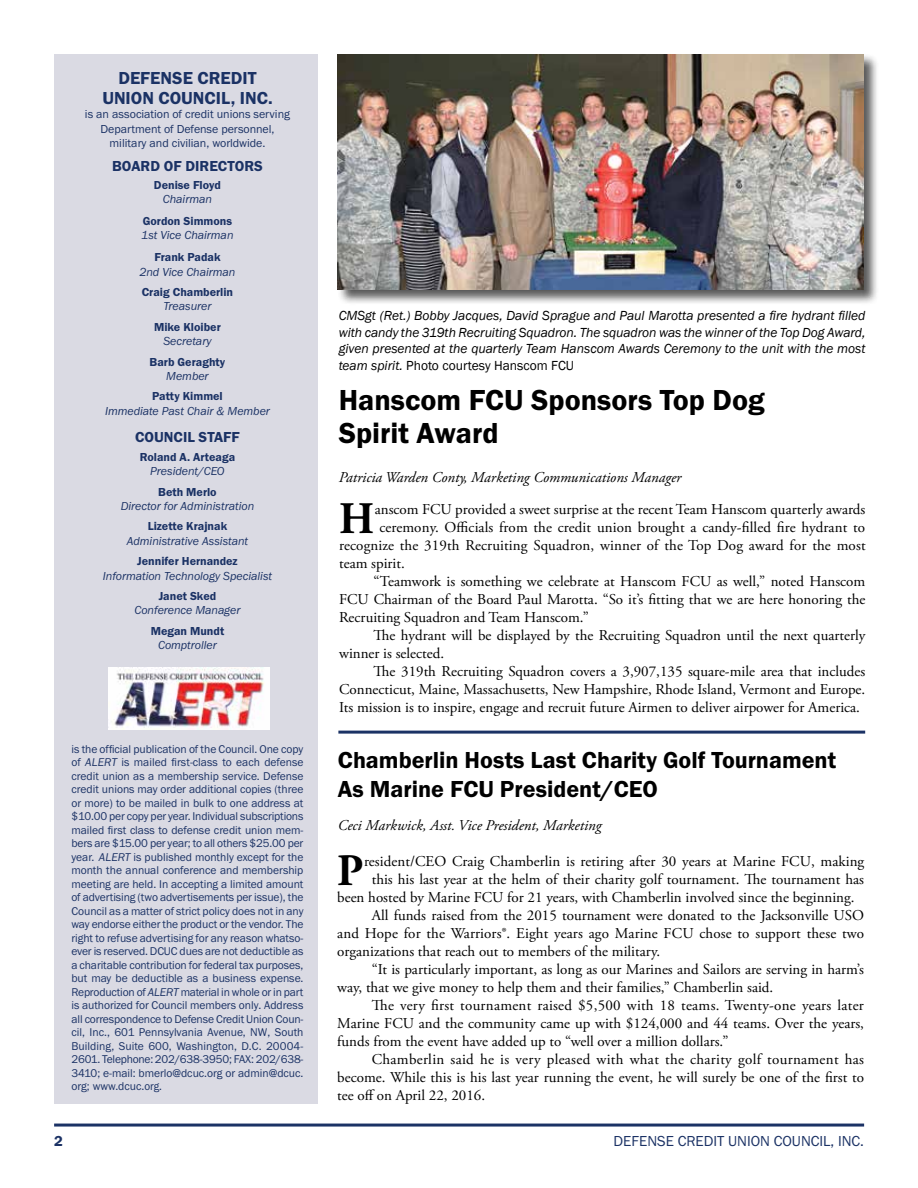
<style>
.page{position:relative;width:918px;height:1188px;background:#fff}
.page>*{position:absolute;margin:0;border:0;box-sizing:border-box;transform-origin:0 0}
.t1{font:700 45px "Adobe Garamond Pro";color:#000}
.t2{font:600 30px/33px "Franklin Gothic FS";color:#000}
.t3{font:600 24px/28.8px "Franklin Gothic FS";color:#000}
.t4{font:600 18px/20.2px "Franklin Gothic FS";color:#1b3265;text-align:center}
.t5{font:15px "Adobe Garamond Pro";color:#000}
.t6{font:italic 15px "Adobe Garamond Pro";color:#000}
.t7{font:15px "Adobe Garamond Pro";letter-spacing:.02em;color:#000}
.t8{font:15px "Franklin Gothic FS";color:#1b3265}
.t9{font:600 15px "Franklin Gothic FS";color:#1b3265}
.t10{font:italic 13.5px/16.5px "Franklin Gothic";color:#000;text-align:justify}
.t11{font:italic 12px "Franklin Gothic FS";color:#1b3265}
.t12{font:600 12px "Franklin Gothic FS";color:#1b3265}
.t13{font:12px/14.4px "Franklin Gothic FS";color:#1b3265;text-align:center}
.t14{font:11.7px/13.5px "Franklin Gothic FS";letter-spacing:-.005em;color:#1b3265;text-align:justify}
.s1{font-style:italic}
.s2{font-style:normal}
</style>
<div class="page">
<div style="left:54px;top:54px;width:263px;height:1050px;background:#dadae3"></div>
<hr style="left:54px;top:1124px;width:810px;height:3px;background:#1b3265">
<img style="left:109px;top:667px;width:161px;height:62px">
<hr style="left:338px;top:731px;width:527px;height:3px;background:#1b3265">
<div style="left:337px;top:53px;width:543px;height:252px;background:#000;opacity:.65"></div>
<img style="left:338px;top:54px;width:526px;height:236px">
<p class="t4" style="left:102px;top:68px;width:172px">DEFENSE CREDIT<br>UNION COUNCIL, INC.</p>
<p class="t13" style="left:85px;top:107px;width:206px">is an association of credit unions serving<br>Department of Defense personnel, military and civilian, worldwide.</p>
<p class="t9" style="left:112px;top:158px;width:152px">BOARD OF DIRECTORS</p>
<p class="t12" style="left:154px;top:178px;width:69px">Denise Floyd</p>
<p class="t11" style="left:163px;top:192px;width:51px">Chairman</p>
<p class="t12" style="left:143px;top:214px;width:91px">Gordon Simmons</p>
<p class="t11" style="left:141px;top:229px;width:94px">1st Vice Chairman</p>
<p class="t12" style="left:154px;top:251px;width:68px">Frank Padak</p>
<p class="t11" style="left:139px;top:265px;width:98px">2nd Vice Chairman</p>
<p class="t12" style="left:142px;top:285px;width:93px">Craig Chamberlin</p>
<p class="t11" style="left:163px;top:300px;width:49px">Treasurer</p>
<p class="t12" style="left:154px;top:320px;width:68px">Mike Kloiber</p>
<p class="t11" style="left:163px;top:335px;width:50px">Secretary</p>
<p class="t12" style="left:150px;top:355px;width:77px">Barb Geraghty</p>
<p class="t11" style="left:166px;top:369px;width:44px">Member</p>
<p class="t12" style="left:152px;top:390px;width:72px">Patty Kimmel</p>
<p class="t11" style="left:105px;top:404px;width:166px">Immediate Past Chair &amp; Member</p>
<p class="t9" style="left:135px;top:428px;width:106px">COUNCIL STAFF</p>
<p class="t12" style="left:140px;top:450px;width:97px">Roland A. Arteaga</p>
<p class="t11" style="left:150px;top:464px;width:76px">President/CEO</p>
<p class="t12" style="left:158px;top:485px;width:60px">Beth Merlo</p>
<p class="t11" style="left:121px;top:499px;width:135px">Director for Administration</p>
<p class="t12" style="left:148px;top:520px;width:81px">Lizette Krajnak</p>
<p class="t11" style="left:127px;top:534px;width:123px">Administrative Assistant</p>
<p class="t12" style="left:137px;top:554px;width:102px">Jennifer Hernandez</p>
<p class="t11" style="left:103px;top:569px;width:171px">Information Technology Specialist</p>
<p class="t12" style="left:159px;top:589px;width:59px">Janet Sked</p>
<p class="t11" style="left:135px;top:604px;width:107px">Conference Manager</p>
<p class="t12" style="left:151px;top:624px;width:75px">Megan Mundt</p>
<p class="t11" style="left:158px;top:638px;width:60px">Comptroller</p>
<p class="t14" style="left:71px;top:742px;width:234px">is the official publication of the Council. One copy of <span class="s1">ALERT</span> is mailed first-class to each defense credit union as a membership service. Defense credit unions may order additional copies (three or more) to be mailed in bulk to one address at $10.00 per copy per year. Individual subscriptions mailed first class to defense credit union mem&shy;bers are $15.00 per year; to all others $25.00 per year. <span class="s1">ALERT</span> is published monthly except for the month the annual conference and membership meeting are held. In accepting a limited amount of advertising (two advertisements per issue), the Council as a matter of strict policy does not in any way endorse either the product or the vendor. The right to refuse advertising for any reason whatso&shy;ever is reserved. DCUC dues are not deductible as a charitable contribution for federal tax purposes, but may be deductible as a business expense.<br>Reproduction of <span class="s1">ALERT</span> material in whole or in part is authorized for Council members only. Address all correspondence to Defense Credit Union Coun&shy;cil, Inc., 601 Pennsylvania Avenue, NW, South Building, Suite 600, Washington, D.C. 20004- 2601. Telephone: 202/638-3950; FAX: 202/638- 3410; e-mail: bmerlo@dcuc.org or admin@dcuc. org; www.dcuc.org.</p>
<p class="t10" style="left:339px;top:308px;width:528px">CMSgt (Ret.) Bobby Jacques, David Sprague and Paul Marotta presented a fire hydrant filled with candy the 319th Recruiting Squadron. The squadron was the winner of the Top Dog Award, given presented at the quarterly Team Hanscom Awards Ceremony to the unit with the most team spirit. <span class="s2">Photo courtesy Hanscom FCU</span></p>
<h2 class="t2" style="left:339px;top:384px;width:428px">Hanscom FCU Sponsors Top Dog<br>Spirit Award</h2>
<p class="t6" style="left:339px;top:468px;width:344px">Patricia Warden Conty, Marketing Communications Manager</p>
<h1 class="t1" style="left:339px;top:493px;width:37px">H</h1>
<p class="t5" style="left:375px;top:500px;width:492px">anscom FCU provided a sweet surprise at the recent Team Hanscom quarterly awards</p>
<p class="t5" style="left:379px;top:518px;width:487px">ceremony. Officials from the credit union brought a candy-filled fire hydrant to</p>
<p class="t5" style="left:339px;top:536px;width:528px">recognize the 319th Recruiting Squadron, winner of the Top Dog award for the most</p>
<p class="t5" style="left:339px;top:554px;width:67px">team spirit.</p>
<p class="t5" style="left:374px;top:572px;width:493px">“Teamwork is something we celebrate at Hanscom FCU as well,” noted Hanscom</p>
<p class="t5" style="left:339px;top:590px;width:528px">FCU Chairman of the Board Paul Marotta. “So it’s fitting that we are here honoring the</p>
<p class="t5" style="left:339px;top:608px;width:251px">Recruiting Squadron and Team Hanscom.”</p>
<p class="t5" style="left:374px;top:626px;width:493px">The hydrant will be displayed by the Recruiting Squadron until the next quarterly</p>
<p class="t5" style="left:339px;top:644px;width:106px">winner is selected.</p>
<p class="t5" style="left:374px;top:662px;width:493px">The 319th Recruiting Squadron covers a 3,907,135 square-mile area that includes</p>
<p class="t5" style="left:339px;top:680px;width:528px">Connecticut, Maine, Massachusetts, New Hampshire, Rhode Island, Vermont and Europe.</p>
<p class="t5" style="left:339px;top:698px;width:522px">Its mission is to inspire, engage and recruit future Airmen to deliver airpower for America.</p>
<h3 class="t3" style="left:338px;top:746px;width:500px">Chamberlin Hosts Last Charity Golf Tournament<br>As Marine FCU President/CEO</h3>
<p class="t6" style="left:338px;top:816px;width:265px">Ceci Markwick, Asst. Vice President, Marketing</p>
<h1 class="t1" style="left:337px;top:845px;width:28px">P</h1>
<p class="t5" style="left:364px;top:852px;width:502px">resident/CEO Craig Chamberlin is retiring after 30 years at Marine FCU, making</p>
<p class="t5" style="left:372px;top:870px;width:494px">this his last year at the helm of their charity golf tournament. The tournament has</p>
<p class="t5" style="left:337px;top:888px;width:519px">been hosted by Marine FCU for 21 years, with Chamberlin involved since the beginning.</p>
<p class="t5" style="left:372px;top:906px;width:494px">All funds raised from the 2015 tournament were donated to the Jacksonville USO</p>
<p class="t5" style="left:337px;top:924px;width:528px">and Hope for the Warriors®. Eight years ago Marine FCU chose to support these two</p>
<p class="t5" style="left:337px;top:942px;width:324px">organizations that reach out to members of the military.</p>
<p class="t5" style="left:372px;top:960px;width:494px">“It is particularly important, as long as our Marines and Sailors are serving in harm’s</p>
<p class="t5" style="left:337px;top:978px;width:438px">way, that we give money to help them and their families,” Chamberlin said.</p>
<p class="t5" style="left:372px;top:996px;width:494px">The very first tournament raised $5,500 with 18 teams. Twenty-one years later</p>
<p class="t5" style="left:337px;top:1014px;width:528px">Marine FCU and the community came up with $124,000 and 44 teams. Over the years,</p>
<p class="t5" style="left:337px;top:1032px;width:393px">funds from the event have added up to “well over a million dollars.”</p>
<p class="t7" style="left:372px;top:1050px;width:494px">Chamberlin said he is very pleased with what the charity golf tournament has</p>
<p class="t5" style="left:337px;top:1068px;width:528px">become. While this is his last year running the event, he will surely be one of the first to</p>
<p class="t5" style="left:337px;top:1086px;width:149px">tee off on April 22, 2016.</p>
<p class="t9" style="left:54px;top:1132px;width:10px">2</p>
<p class="t8" style="left:614px;top:1132px;width:252px">DEFENSE CREDIT UNION COUNCIL, INC.</p>
</div>
